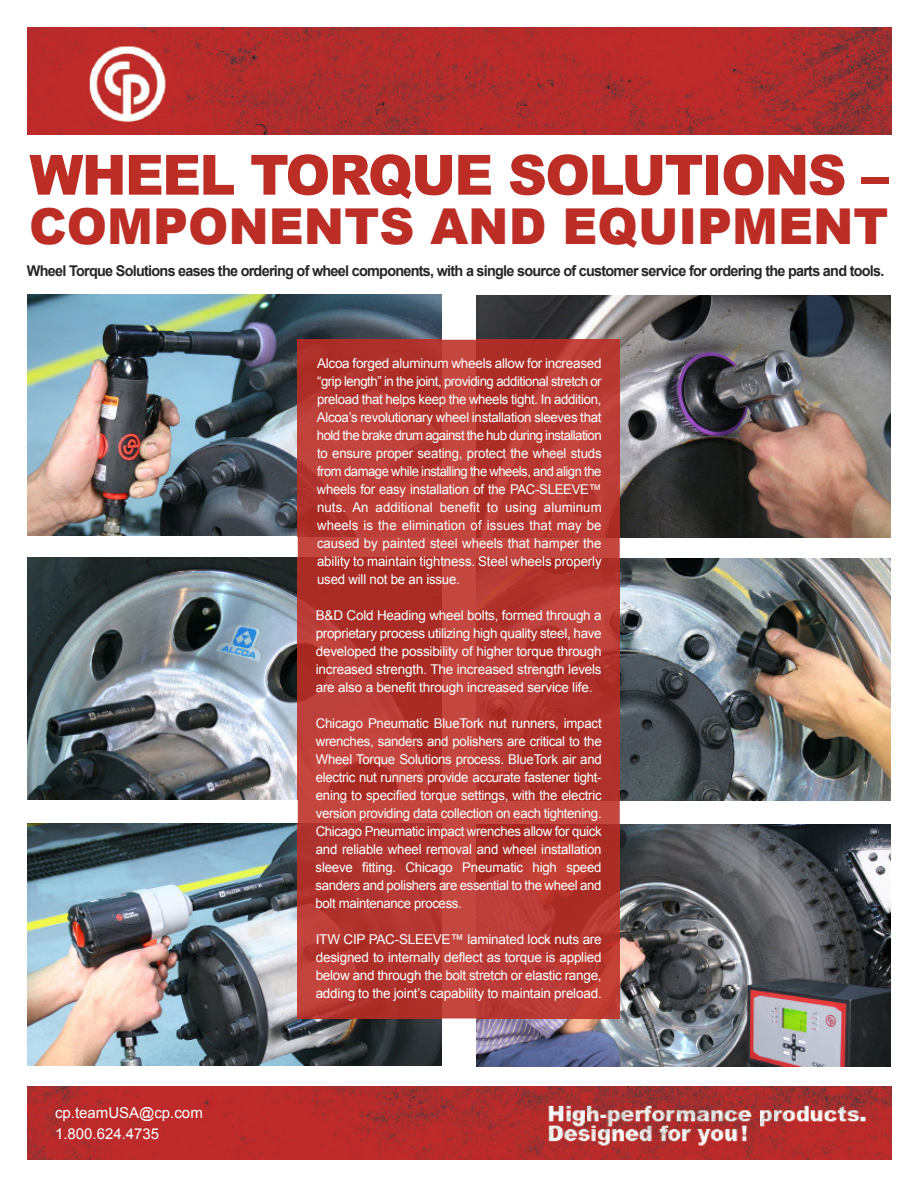
<style>
.page{position:relative;width:918px;height:1188px;background:#fff}
.page>*{position:absolute;margin:0;border:0;box-sizing:border-box;transform-origin:0 0}
.t1{font:900 55.5px "Arial";letter-spacing:-.03em;color:#bc2e25}
.t2{font:900 49.5px "Arial";color:#bc2e25}
.t3{font:15px/21px "Arial";color:#fff}
.t4{font:700 14.85px "Arial";letter-spacing:-.05em;color:#272627}
.t5{font:13.5px/18px "Arial";letter-spacing:-.015em;color:#fff;text-align:justify}
</style>
<div class="page">
<img style="left:27px;top:1087px;width:864px;height:73px">
<img style="left:27px;top:27px;width:864px;height:108px">
<img style="left:27px;top:294px;width:414px;height:242px">
<img style="left:477px;top:295px;width:414px;height:242px">
<img style="left:27px;top:558px;width:271px;height:241px">
<img style="left:620px;top:559px;width:271px;height:242px">
<img style="left:27px;top:823px;width:414px;height:242px">
<img style="left:477px;top:825px;width:414px;height:241px">
<div style="left:298px;top:340px;width:322px;height:678px;background:#c4473f"></div>
<img style="left:297px;top:340px;width:145px;height:196px">
<img style="left:476px;top:340px;width:144px;height:197px">
<img style="left:298px;top:558px;width:144px;height:241px">
<img style="left:477px;top:559px;width:143px;height:242px">
<img style="left:298px;top:823px;width:143px;height:195px">
<img style="left:477px;top:825px;width:143px;height:193px">
<h1 class="t1" style="left:30px;top:134px;width:860px">WHEEL TORQUE SOLUTIONS –</h1>
<h2 class="t2" style="left:29px;top:190px;width:861px">COMPONENTS AND EQUIPMENT</h2>
<p class="t4" style="left:27px;top:262px;width:859px">Wheel Torque Solutions eases the ordering of wheel components, with a single source of customer service for ordering the parts and tools.</p>
<p class="t3" style="left:55px;top:1102px;width:149px">cp.teamUSA@cp.com<br>1.800.624.4735</p>
<p class="t5" style="left:317px;top:354px;width:286px">Alcoa forged aluminum wheels allow for increased “grip length” in the joint, providing additional stretch or preload that helps keep the wheels tight. In addition, Alcoa’s revolutionary wheel installation sleeves that hold the brake drum against the hub during installation to ensure proper seating, protect the wheel studs from damage while installing the wheels, and align the wheels for easy installation of the PAC-SLEEVE™ nuts. An additional benefit to using aluminum wheels is the elimination of issues that may be caused by painted steel wheels that hamper the ability to maintain tightness. Steel wheels properly used will not be an issue.</p>
<p class="t5" style="left:316px;top:606px;width:288px">B&amp;D Cold Heading wheel bolts, formed through a proprietary process utilizing high quality steel, have developed the possibility of higher torque through increased strength. The increased strength levels are also a benefit through increased service life.</p>
<p class="t5" style="left:315px;top:714px;width:288px">Chicago Pneumatic BlueTork nut runners, impact wrenches, sanders and polishers are critical to the Wheel Torque Solutions process. BlueTork air and electric nut runners provide accurate fastener tight&shy;ening to specified torque settings, with the electric version providing data collection on each tightening.<br>Chicago Pneumatic impact wrenches allow for quick and reliable wheel removal and wheel installation sleeve fitting. Chicago Pneumatic high speed sanders and polishers are essential to the wheel and bolt maintenance process.</p>
<p class="t5" style="left:316px;top:930px;width:288px">ITW CIP PAC-SLEEVE™ laminated lock nuts are designed to internally deflect as torque is applied below and through the bolt stretch or elastic range, adding to the joint’s capability to maintain preload.</p>
</div>
